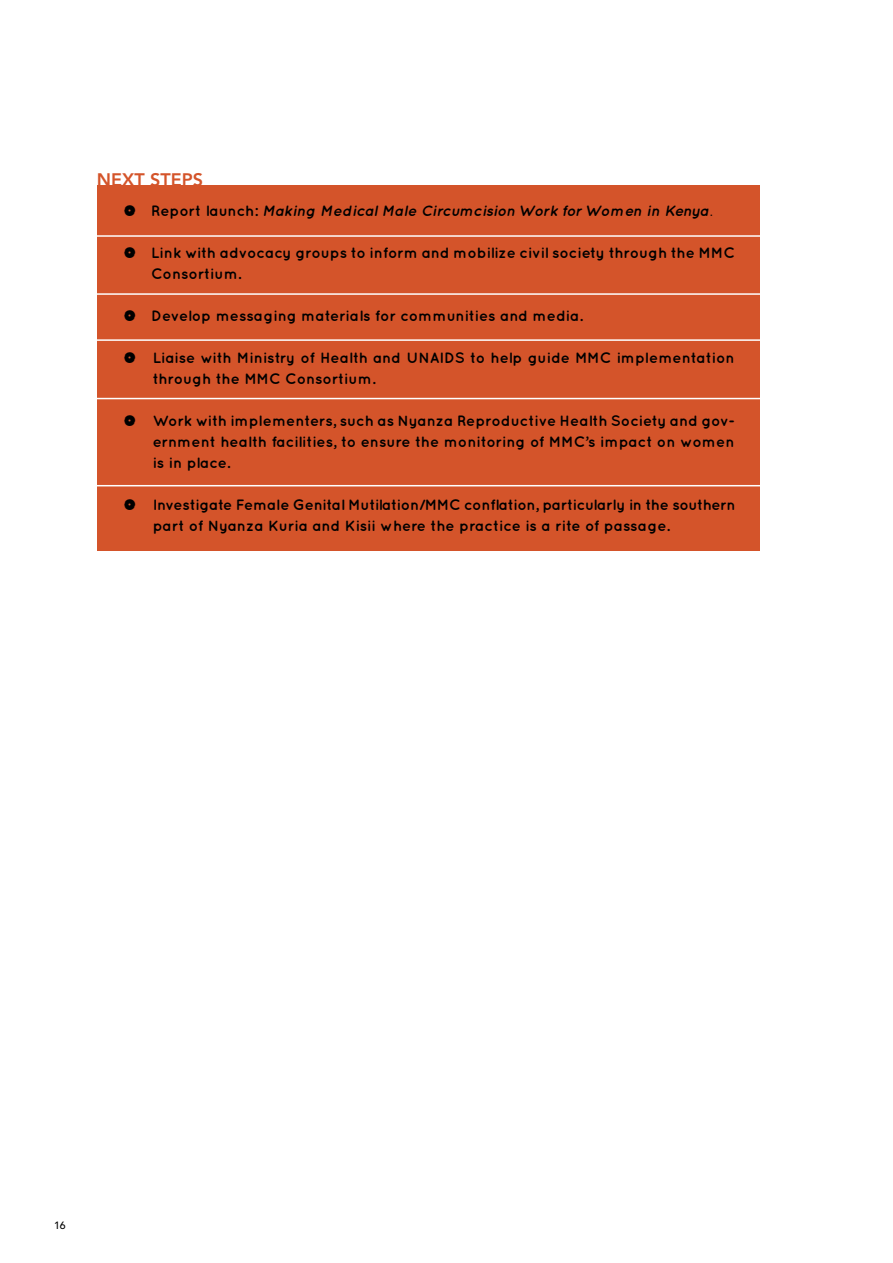
<style>
.page{position:relative;width:893px;height:1263px;background:#fff}
.page>*{position:absolute;margin:0;border:0;box-sizing:border-box;transform-origin:0 0}
.t1{font:800 18px "Avenir";color:#d4542a}
.t2{font:700 15px/21px "Quicksand";color:#000}
.t3{font:700 15px/21px "Quicksand";letter-spacing:-.02em;color:#000}
.t4{font:italic 700 15px "Quicksand";color:#000}
.t5{font:500 10.5px "Avenir";color:#000}
.s1{font-family:"Backspacer Round";font-weight:400;font-style:normal;font-size:13.5px}
.s2{font-style:normal}
.s3{font-family:"Backspacer Round";font-weight:400;font-size:13.5px}
</style>
<div class="page">
<div style="left:97px;top:185px;width:663px;height:365px;background:#d4542a"></div>
<hr style="left:91px;top:339px;width:674px;height:2px;background:#fff">
<hr style="left:91px;top:293px;width:674px;height:2px;background:#fff">
<hr style="left:91px;top:235px;width:674px;height:2px;background:#fff">
<hr style="left:94px;top:485px;width:674px;height:1px;background:#fff">
<hr style="left:91px;top:398px;width:674px;height:1px;background:#fff">
<p class="t1" style="left:97px;top:169px;width:108px">NEXT STEPS</p>
<p class="t4" style="left:124px;top:202px;width:590px"><span class="s1">•</span> <span class="s2">Report launch:</span> Making Medical Male Circumcision Work for Women in Kenya.</p>
<p class="t2" style="left:151px;top:242px;width:585px;text-indent:-27px"><span class="s3">•</span> Link with advocacy groups to inform and mobilize civil society through the MMC<br>Consortium.</p>
<p class="t2" style="left:124px;top:305px;width:460px"><span class="s3">•</span> Develop messaging materials for communities and media.</p>
<p class="t2" style="left:153px;top:347px;width:583px;text-indent:-28px"><span class="s3">•</span> Liaise with Ministry of Health and UNAIDS to help guide MMC implementation through the MMC Consortium.</p>
<p class="t2" style="left:153px;top:410px;width:583px;text-align:justify;text-indent:-28px"><span class="s3">•</span> Work with implementers, such as Nyanza Reproductive Health Society and gov&shy;ernment health facilities, to ensure the monitoring of MMC’s impact on women is in place.</p>
<p class="t3" style="left:153px;top:494px;width:584px;text-indent:-28px"><span class="s3">•</span> Investigate Female Genital Mutilation/MMC conflation, particularly in the southern part of Nyanza Kuria and Kisii where the practice is a rite of passage.</p>
<p class="t5" style="left:54px;top:1219px;width:13px">16</p>
</div>
